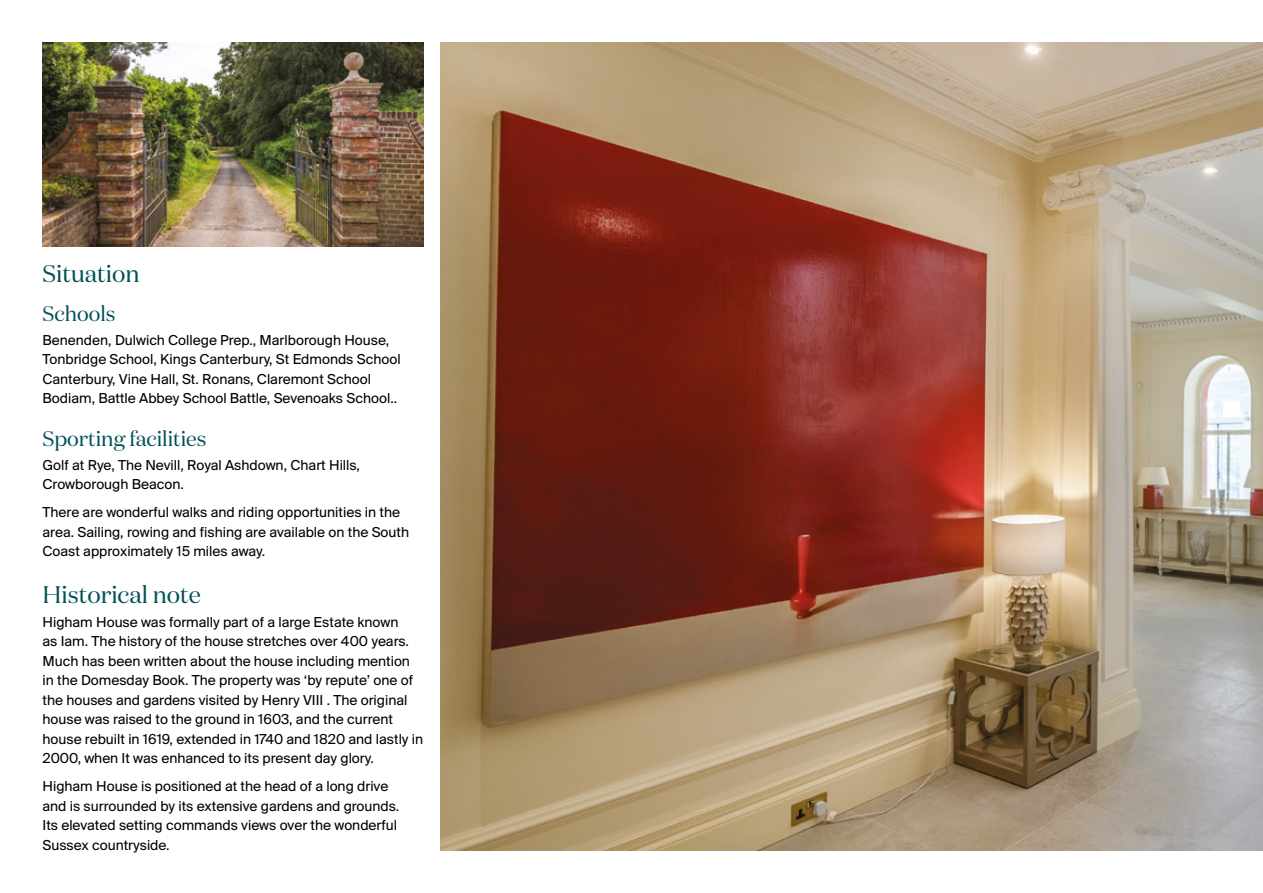
<style>
.page{position:relative;width:1263px;height:893px;background:#fff}
.page>*{position:absolute;margin:0;border:0;box-sizing:border-box;transform-origin:0 0}
.t1{font:24px "Domaine Disp";color:#005157}
.t2{font:21px "Domaine Disp";color:#005157}
.t3{font:15px/19.5px "Suisse BP Intl";color:#000}
</style>
<div class="page">
<img style="left:441px;top:43px;width:822px;height:807px">
<img style="left:43px;top:43px;width:381px;height:204px">
<h1 class="t1" style="left:43px;top:259px;width:99px">Situation</h1>
<h2 class="t2" style="left:43px;top:300px;width:74px">Schools</h2>
<p class="t3" style="left:43px;top:330px;width:360px">Benenden, Dulwich College Prep., Marlborough House, Tonbridge School, Kings Canterbury, St Edmonds School Canterbury, Vine Hall, St. Ronans, Claremont School Bodiam, Battle Abbey School Battle, Sevenoaks School..</p>
<h2 class="t2" style="left:43px;top:425px;width:165px">Sporting facilities</h2>
<p class="t3" style="left:43px;top:455px;width:319px">Golf at Rye, The Nevill, Royal Ashdown, Chart Hills,<br>Crowborough Beacon.</p>
<p class="t3" style="left:43px;top:502px;width:368px">There are wonderful walks and riding opportunities in the area. Sailing, rowing and fishing are available on the South<br>Coast approximately 15 miles away.</p>
<h1 class="t1" style="left:43px;top:580px;width:160px">Historical note</h1>
<p class="t3" style="left:43px;top:612px;width:382px">Higham House was formally part of a large Estate known<br>as Iam. The history of the house stretches over 400 years.<br>Much has been written about the house including mention in the Domesday Book. The property was ‘by repute’ one of the houses and gardens visited by Henry VIII . The original house was raised to the ground in 1603, and the current house rebuilt in 1619, extended in 1740 and 1820 and lastly in 2000, when It was enhanced to its present day glory.</p>
<p class="t3" style="left:43px;top:776px;width:358px">Higham House is positioned at the head of a long drive and is surrounded by its extensive gardens and grounds.<br>Its elevated setting commands views over the wonderful Sussex countryside.</p>
</div>
